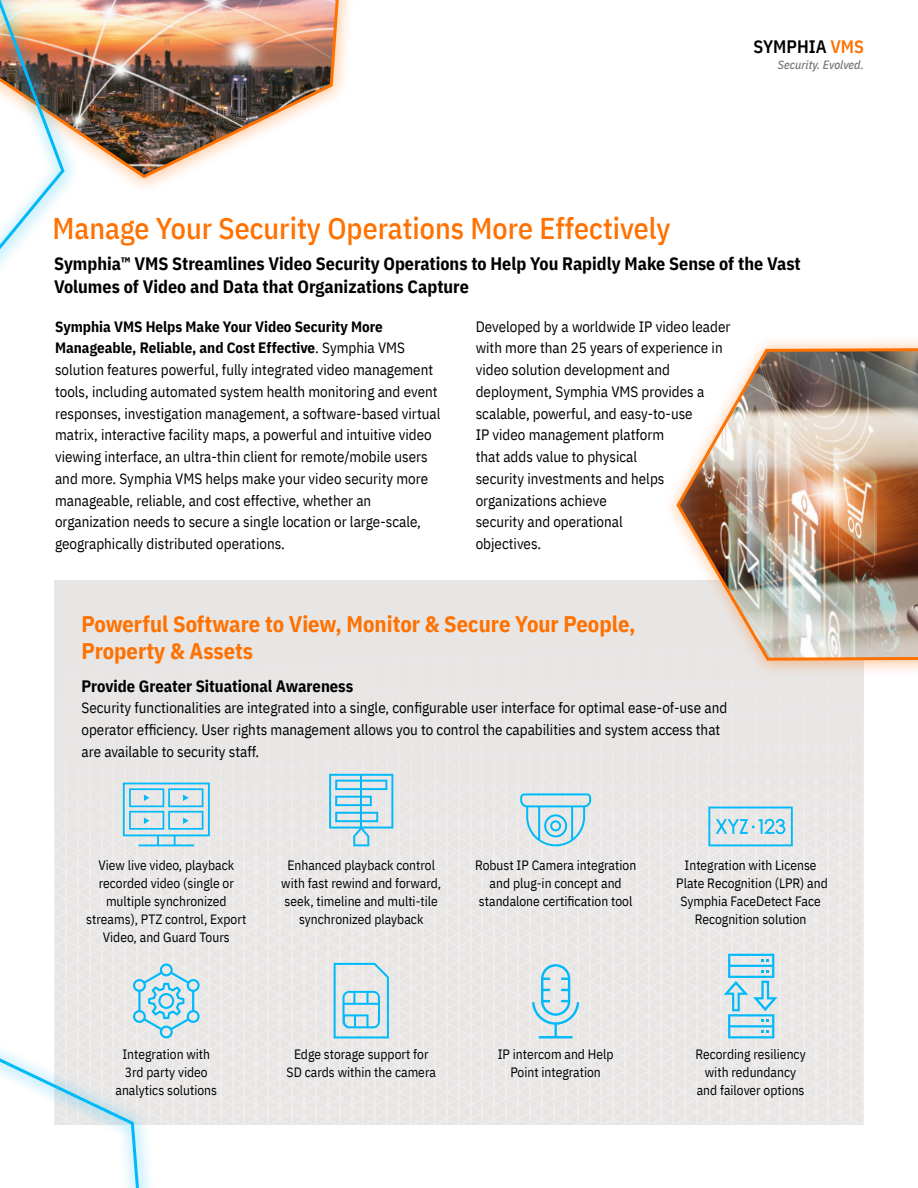
<style>
.page{position:relative;width:918px;height:1188px;background:#fff}
.page>*{position:absolute;margin:0;border:0;box-sizing:border-box;transform-origin:0 0}
.Page_Head{font:500 30px "IBM Plex Sans Cond";color:#ff7100}
.Subhead{font:700 22.5px/27px "IBM Plex Sans Cond";color:#ff7100}
.Subhead-2{font:700 18px/22.5px "IBM Plex Sans Cond";color:#000}
.Sub_Sub{font:600 18px "IBM Plex Sans Cond";color:#000}
.Sub_Sub-2{font:700 16.5px "IBM Plex Sans Cond";color:#000}
.Subhead-3{font:15px/21.8px "IBM Plex Sans Cond";color:#000}
.Body{font:15px/21.8px "IBM Plex Sans Cond";color:#000}
.Captions{font:13.5px/18px "IBM Plex Sans Cond";color:#000;text-align:center}
.Sub_Sub-3{font:italic 500 12px "IBM Plex Sans Cond";color:#77787b}
.s1{color:#ff7100}
.s2{font-weight:700}
</style>
<div class="page">
<div style="left:54px;top:580px;width:810px;height:545px;background:#e8e6e5"></div>
<img style="left:110px;top:0;width:239px;height:180px">
<img style="left:0;top:0;width:110px;height:268px">
<svg style="left:520px;top:793px;width:71px;height:53px"></svg>
<svg style="left:0;top:964px;width:200px;height:224px"></svg>
<svg style="left:532px;top:964px;width:47px;height:74px"></svg>
<svg style="left:122px;top:773px;width:271px;height:73px"></svg>
<svg style="left:334px;top:963px;width:55px;height:75px"></svg>
<svg style="left:723px;top:954px;width:55px;height:85px"></svg>
<svg style="left:708px;top:807px;width:85px;height:39px"></svg>
<svg style="left:670px;top:340px;width:248px;height:332px"></svg>
<img style="left:675px;top:347px;width:243px;height:316px">
<p class="Sub_Sub" style="left:753px;top:32px;width:112px">SYMPHIA <span class="s1">VMS</span></p>
<p class="Page_Head" style="left:52px;top:205px;width:620px">Manage Your Security Operations More Effectively</p>
<p class="Sub_Sub-3" style="left:778px;top:56px;width:88px">Security. Evolved.</p>
<p class="Subhead-2" style="left:54px;top:251px;width:748px">Symphia™ VMS Streamlines Video Security Operations to Help You Rapidly Make Sense of the Vast<br>Volumes of Video and Data that Organizations Capture</p>
<p class="Subhead-3" style="left:55px;top:314px;width:387px"><span class="s2">Symphia VMS Helps Make Your Video Security More Manageable, Reliable, and Cost Effective</span>. Symphia VMS solution features powerful, fully integrated video management tools, including automated system health monitoring and event responses, investigation management, a software-based virtual matrix, interactive facility maps, a powerful and intuitive video viewing interface, an ultra-thin client for remote/mobile users and more. Symphia VMS helps make your video security more manageable, reliable, and cost effective, whether an organization needs to secure a single location or large-scale, geographically distributed operations.</p>
<p class="Body" style="left:476px;top:314px;width:256px">Developed by a worldwide IP video leader with more than 25 years of experience in video solution development and deployment, Symphia VMS provides a scalable, powerful, and easy-to-use<br>IP video management platform<br>that adds value to physical<br>security investments and helps organizations achieve<br>security and operational<br>objectives.</p>
<p class="Subhead" style="left:82px;top:609px;width:555px">Powerful Software to View, Monitor &amp; Secure Your People,<br>Property &amp; Assets</p>
<p class="Sub_Sub-2" style="left:82px;top:673px;width:273px">Provide Greater Situational Awareness</p>
<p class="Body" style="left:82px;top:696px;width:647px">Security functionalities are integrated into a single, configurable user interface for optimal ease-of-use and operator efficiency. User rights management allows you to control the capabilities and system access that are available to security staff.</p>
<p class="Captions" style="left:86px;top:855px;width:162px">View live video, playback recorded video (single or multiple synchronized streams), PTZ control, Export<br>Video, and Guard Tours</p>
<p class="Captions" style="left:281px;top:855px;width:161px">Enhanced playback control with fast rewind and forward, seek, timeline and multi-tile synchronized playback</p>
<p class="Captions" style="left:475px;top:855px;width:163px">Robust IP Camera integration and plug-in concept and standalone certification tool</p>
<p class="Captions" style="left:676px;top:855px;width:153px">Integration with License<br>Plate Recognition (LPR) and<br>Symphia FaceDetect Face<br>Recognition solution</p>
<p class="Captions" style="left:115px;top:1044px;width:103px">Integration with<br>3rd party video analytics solutions</p>
<p class="Captions" style="left:287px;top:1044px;width:151px">Edge storage support for<br>SD cards within the camera</p>
<p class="Captions" style="left:498px;top:1044px;width:117px">IP intercom and Help<br>Point integration</p>
<p class="Captions" style="left:695px;top:1044px;width:112px">Recording resiliency with redundancy and failover options</p>
</div>
